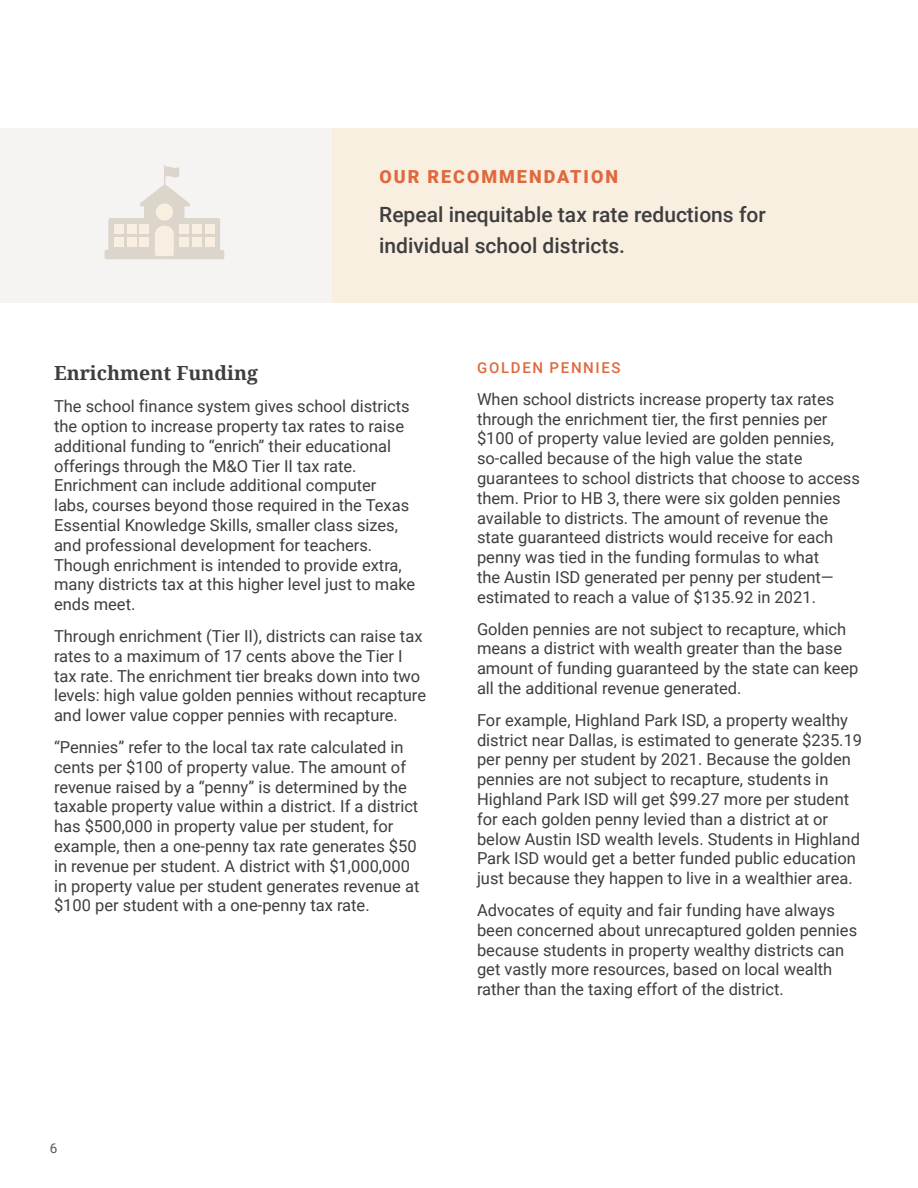
<style>
.page{position:relative;width:918px;height:1188px;background:#fff}
.page>*{position:absolute;margin:0;border:0;box-sizing:border-box;transform-origin:0 0}
.Heading_4{font:500 21px/31.5px "Roboto";color:#3e3e3f}
.Body_Text_-_no_break{font:700 19.5px "Noto Serif";color:#3e3e3f}
.Heading_4-2{font:900 18px "Roboto";letter-spacing:.11em;color:#df693f}
.Body_Text_-_no_break-2{font:16.5px/19.8px "Roboto";color:#3e3e3f}
.Heading_3{font:500 15px "Roboto";letter-spacing:.11em;color:#df693f}
.t1{font:13.5px "Roboto";color:#57585a}
</style>
<div class="page">
<div style="left:0;top:128px;width:341px;height:175px;background:#f6f4f2"></div>
<div style="left:333px;top:128px;width:585px;height:175px;background:#f8efe1"></div>
<div style="left:108px;top:218px;width:112px;height:41px;background:#dbd5cb;border-radius:2px"></div>
<div style="left:105px;top:250px;width:119px;height:9px;background:#dbd5cb;border-radius:2px"></div>
<div style="left:144px;top:202px;width:40px;height:25px;background:#dbd5cb;border-radius:2px"></div>
<svg style="left:140px;top:166px;width:50px;height:40px"></svg>
<div style="left:156px;top:203px;width:17px;height:18px;background:#f8efe1;border-radius:50%"></div>
<div style="left:114px;top:225px;width:9px;height:9px;background:#f8efe1"></div>
<div style="left:127px;top:225px;width:9px;height:9px;background:#f8efe1"></div>
<div style="left:140px;top:225px;width:9px;height:9px;background:#f8efe1"></div>
<div style="left:114px;top:238px;width:9px;height:9px;background:#f8efe1"></div>
<div style="left:127px;top:238px;width:9px;height:9px;background:#f8efe1"></div>
<div style="left:140px;top:238px;width:9px;height:9px;background:#f8efe1"></div>
<div style="left:179px;top:225px;width:9px;height:9px;background:#f8efe1"></div>
<div style="left:192px;top:225px;width:9px;height:9px;background:#f8efe1"></div>
<div style="left:205px;top:225px;width:9px;height:9px;background:#f8efe1"></div>
<div style="left:179px;top:238px;width:9px;height:9px;background:#f8efe1"></div>
<div style="left:192px;top:238px;width:9px;height:9px;background:#f8efe1"></div>
<div style="left:205px;top:238px;width:9px;height:9px;background:#f8efe1"></div>
<svg style="left:155px;top:226px;width:19px;height:30px"></svg>
<p class="Heading_4-2" style="left:380px;top:164px;width:240px">OUR RECOMMENDATION</p>
<p class="Heading_4" style="left:379px;top:198px;width:388px">Repeal inequitable tax rate reductions for individual school districts.</p>
<p class="Body_Text_-_no_break" style="left:54px;top:360px;width:205px">Enrichment Funding</p>
<p class="Body_Text_-_no_break-2" style="left:54px;top:396px;width:363px">The school finance system gives school districts the option to increase property tax rates to raise additional funding to “enrich” their educational offerings through the M&amp;O Tier II tax rate.<br>Enrichment can include additional computer<br>labs, courses beyond those required in the Texas Essential Knowledge Skills, smaller class sizes, and professional development for teachers.<br>Though enrichment is intended to provide extra, many districts tax at this higher level just to make ends meet.</p>
<p class="Body_Text_-_no_break-2" style="left:54px;top:626px;width:374px">Through enrichment (Tier II), districts can raise tax rates to a maximum of 17 cents above the Tier I tax rate. The enrichment tier breaks down into two levels: high value golden pennies without recapture and lower value copper pennies with recapture.</p>
<p class="Body_Text_-_no_break-2" style="left:54px;top:737px;width:367px">“Pennies” refer to the local tax rate calculated in cents per $100 of property value. The amount of revenue raised by a “penny” is determined by the taxable property value within a district. If a district has $500,000 in property value per student, for example, then a one-penny tax rate generates $50 in revenue per student. A district with $1,000,000 in property value per student generates revenue at $100 per student with a one-penny tax rate.</p>
<p class="Heading_3" style="left:477px;top:357px;width:145px">GOLDEN PENNIES</p>
<p class="Body_Text_-_no_break-2" style="left:477px;top:388px;width:384px">When school districts increase property tax rates through the enrichment tier, the first pennies per $100 of property value levied are golden pennies, so-called because of the high value the state guarantees to school districts that choose to access them. Prior to HB 3, there were six golden pennies available to districts. The amount of revenue the state guaranteed districts would receive for each penny was tied in the funding formulas to what<br>the Austin ISD generated per penny per student— estimated to reach a value of $135.92 in 2021.</p>
<p class="Body_Text_-_no_break-2" style="left:477px;top:618px;width:383px">Golden pennies are not subject to recapture, which means a district with wealth greater than the base amount of funding guaranteed by the state can keep all the additional revenue generated.</p>
<p class="Body_Text_-_no_break-2" style="left:477px;top:709px;width:387px">For example, Highland Park ISD, a property wealthy district near Dallas, is estimated to generate $235.19 per penny per student by 2021. Because the golden pennies are not subject to recapture, students in Highland Park ISD will get $99.27 more per student for each golden penny levied than a district at or below Austin ISD wealth levels. Students in Highland Park ISD would get a better funded public education just because they happen to live in a wealthier area.</p>
<p class="Body_Text_-_no_break-2" style="left:477px;top:900px;width:382px">Advocates of equity and fair funding have always been concerned about unrecaptured golden pennies because students in property wealthy districts can get vastly more resources, based on local wealth rather than the taxing effort of the district.</p>
<p class="t1" style="left:50px;top:1139px;width:9px">6</p>
</div>
